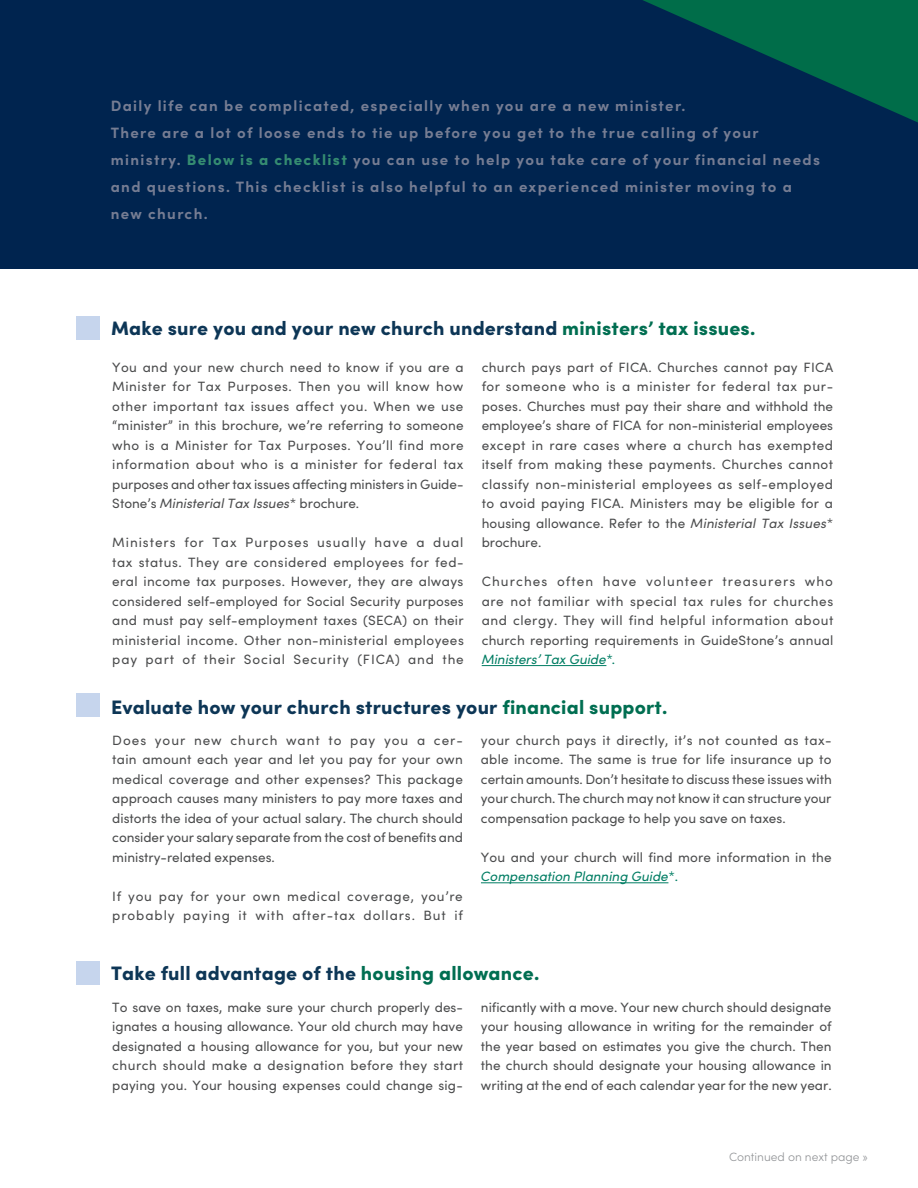
<style>
.page{position:relative;width:918px;height:1188px;background:#fff}
.page>*{position:absolute;margin:0;border:0;box-sizing:border-box;transform-origin:0 0}
.t1{font:900 19.5px "Sofia Pro";letter-spacing:.01em;color:#0d3656}
.t2{font:700 15px/27px "Sofia Pro";letter-spacing:.09em;color:#767d93}
.t3{font:13.5px/19.5px "Sofia Pro";letter-spacing:.01em;color:#4b4c4d;text-align:justify}
.t4{font:13.5px/19.5px "Sofia Pro";letter-spacing:.07em;color:#4b4c4d}
.t5{font:300 12px "Sofia Pro";color:#939598}
.s1{font-weight:900;color:#358c71}
.s2{color:#006e51}
.s3{font-style:italic}
.s4{font-style:italic;color:#007d63}
.s5{color:#007d63}
</style>
<div class="page">
<svg style="left:0;top:0;width:918px;height:245px;background:#00294e"></svg>
<div style="left:76px;top:962px;width:23px;height:23px;background:#c6d5ed"></div>
<hr style="left:482px;top:665px;width:124px;height:1px;background:#007d63">
<hr style="left:481px;top:882px;width:187px;height:1px;background:#007d63">
<div style="left:76px;top:693px;width:23px;height:24px;background:#c6d5ed"></div>
<div style="left:76px;top:316px;width:23px;height:24px;background:#c6d5ed"></div>
<div style="left:0;top:245px;width:918px;height:24px;background:#00244f"></div>
<p class="t2" style="left:111px;top:91px;width:711px">Daily life can be complicated, especially when you are a new minister.<br>There are a lot of loose ends to tie up before you get to the true calling of your ministry. <span class="s1">Below is a checklist</span> you can use to help you take care of your financial needs and questions. This checklist is also helpful to an experienced minister moving to a new church.</p>
<h1 class="t1" style="left:111px;top:313px;width:646px">Make sure you and your new church understand <span class="s2">ministers’ tax issues.</span></h1>
<p class="t3" style="left:112px;top:357px;width:353px">You and your new church need to know if you are a Minister for Tax Purposes. Then you will know how other important tax issues affect you. When we use “minister” in this brochure, we’re referring to someone who is a Minister for Tax Purposes. You’ll find more information about who is a minister for federal tax purposes and other tax issues affecting ministers in Guide-Stone’s <span class="s3">Ministerial Tax Issues</span>* brochure.</p>
<p class="t3" style="left:112px;top:532px;width:353px">Ministers for Tax Purposes usually have a dual tax status. They are considered employees for fed&shy;eral income tax purposes. However, they are always considered self-employed for Social Security purposes and must pay self-employment taxes (SECA) on their ministerial income. Other non-ministerial employees pay part of their Social Security (FICA) and the</p>
<p class="t3" style="left:482px;top:357px;width:353px">church pays part of FICA. Churches cannot pay FICA for someone who is a minister for federal tax pur&shy;poses. Churches must pay their share and withhold the employee’s share of FICA for non-ministerial employees except in rare cases where a church has exempted itself from making these payments. Churches cannot classify non-ministerial employees as self-employed to avoid paying FICA. Ministers may be eligible for a housing allowance. Refer to the <span class="s3">Ministerial Tax Issues</span>* brochure.</p>
<p class="t3" style="left:482px;top:571px;width:353px">Churches often have volunteer treasurers who are not familiar with special tax rules for churches and clergy. They will find helpful information about church reporting requirements in GuideStone’s annual <span class="s4">Ministers’ Tax Guide</span><span class="s5">*.</span></p>
<h1 class="t1" style="left:111px;top:691px;width:558px">Evaluate how your church structures your <span class="s2">financial support.</span></h1>
<p class="t3" style="left:112px;top:730px;width:352px">Does your new church want to pay you a cer&shy;tain amount each year and let you pay for your own medical coverage and other expenses? This package approach causes many ministers to pay more taxes and distorts the idea of your actual salary. The church should consider your salary separate from the cost of benefits and ministry-related expenses.</p>
<p class="t4" style="left:112px;top:886px;width:352px">If you pay for your own medical coverage, you’re probably paying it with after-tax dollars. But if</p>
<p class="t3" style="left:481px;top:730px;width:352px">your church pays it directly, it’s not counted as tax&shy;able income. The same is true for life insurance up to certain amounts. Don’t hesitate to discuss these issues with your church. The church may not know it can structure your compensation package to help you save on taxes.</p>
<p class="t3" style="left:481px;top:847px;width:352px">You and your church will find more information in the<br><span class="s4">Compensation Planning Guide</span><span class="s5">*.</span></p>
<h1 class="t1" style="left:111px;top:958px;width:430px">Take full advantage of the <span class="s2">housing allowance.</span></h1>
<p class="t3" style="left:112px;top:997px;width:352px">To save on taxes, make sure your church properly des&shy;ignates a housing allowance. Your old church may have designated a housing allowance for you, but your new church should make a designation before they start paying you. Your housing expenses could change sig-</p>
<p class="t3" style="left:481px;top:997px;width:352px">nificantly with a move. Your new church should designate your housing allowance in writing for the remainder of the year based on estimates you give the church. Then the church should designate your housing allowance in writing at the end of each calendar year for the new year.</p>
<p class="t5" style="left:729px;top:1148px;width:141px">Continued on next page »</p>
</div>
